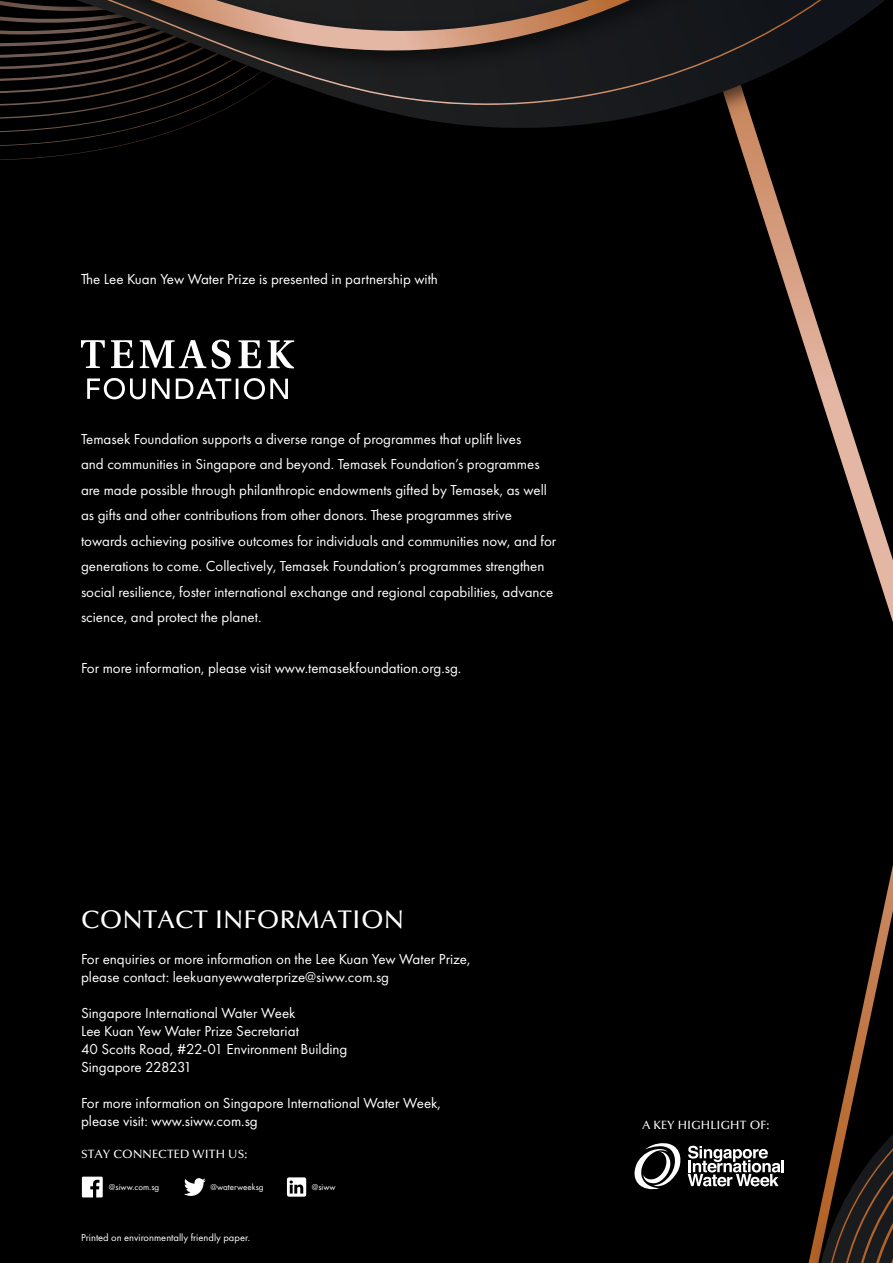
<style>
.page{position:relative;width:893px;height:1263px;background:#000}
.page>*{position:absolute;margin:0;border:0;box-sizing:border-box;transform-origin:0 0}
.t1{font:500 25.5px "Optima";letter-spacing:.015em;color:#fff}
.t2{font:15px/25.5px "Futura PT";color:#fff}
.t3{font:500 12px "Optima";letter-spacing:.015em;color:#fff}
.t4{font:10.5px "Futura PT";color:#fff}
.t5{font:9px "Futura PT";color:#fff}
</style>
<div class="page">
<svg style="left:744px;top:158px;width:27px;height:83px"></svg>
<img style="left:771px;top:180px;width:71px;height:219px">
<svg style="left:809px;top:399px;width:84px;height:864px"></svg>
<img style="left:0;top:111px;width:764px;height:47px">
<svg style="left:76px;top:0;width:809px;height:149px"></svg>
<svg style="left:0;top:0;width:107px;height:108px"></svg>
<svg style="left:107px;top:0;width:714px;height:109px"></svg>
<svg style="left:634px;top:1143px;width:150px;height:47px"></svg>
<svg style="left:87px;top:378px;width:59px;height:21px"></svg>
<svg style="left:152px;top:378px;width:18px;height:21px"></svg>
<svg style="left:176px;top:379px;width:55px;height:20px"></svg>
<hr style="left:236px;top:379px;width:2px;height:20px;background:#fff">
<svg style="left:244px;top:378px;width:44px;height:21px"></svg>
<svg style="left:81px;top:340px;width:24px;height:28px"></svg>
<svg style="left:111px;top:340px;width:22px;height:28px"></svg>
<svg style="left:140px;top:340px;width:66px;height:28px"></svg>
<svg style="left:212px;top:340px;width:19px;height:29px"></svg>
<svg style="left:238px;top:340px;width:23px;height:28px"></svg>
<svg style="left:268px;top:340px;width:26px;height:28px"></svg>
<svg style="left:287px;top:1177px;width:19px;height:20px"></svg>
<svg style="left:184px;top:1178px;width:22px;height:18px"></svg>
<svg style="left:82px;top:1176px;width:21px;height:21px"></svg>
<p class="t2" style="left:81px;top:266px;width:358px">The Lee Kuan Yew Water Prize is presented in partnership with</p>
<p class="t2" style="left:81px;top:426px;width:477px">Temasek Foundation supports a diverse range of programmes that uplift lives<br>and communities in Singapore and beyond. Temasek Foundation’s programmes are made possible through philanthropic endowments gifted by Temasek, as well as gifts and other contributions from other donors. These programmes strive towards achieving positive outcomes for individuals and communities now, and for generations to come. Collectively, Temasek Foundation’s programmes strengthen social resilience, foster international exchange and regional capabilities, advance science, and protect the planet.</p>
<p class="t2" style="left:81px;top:655px;width:382px">For more information, please visit www.temasekfoundation.org.sg.</p>
<h1 class="t1" style="left:81px;top:905px;width:324px">CONTACT INFORMATION</h1>
<p class="t2" style="left:81px;top:949px;width:391px;line-height:18px">For enquiries or more information on the Lee Kuan Yew Water Prize, please contact: leekuanyewwaterprize@siww.com.sg</p>
<p class="t2" style="left:81px;top:1003px;width:268px;line-height:18px">Singapore International Water Week<br>Lee Kuan Yew Water Prize Secretariat<br>40 Scotts Road, #22-01 Environment Building Singapore 228231</p>
<p class="t2" style="left:81px;top:1093px;width:361px;line-height:18px">For more information on Singapore International Water Week, please visit: www.siww.com.sg</p>
<p class="t3" style="left:81px;top:1148px;width:168px">STAY CONNECTED WITH US:</p>
<p class="t5" style="left:109px;top:1181px;width:52px">@siww.com.sg</p>
<p class="t5" style="left:210px;top:1181px;width:55px">@waterweeksg</p>
<p class="t5" style="left:312px;top:1181px;width:25px">@siww</p>
<p class="t4" style="left:81px;top:1231px;width:171px">Printed on environmentally friendly paper.</p>
<p class="t3" style="left:642px;top:1119px;width:129px">A KEY HIGHLIGHT OF:</p>
</div>
